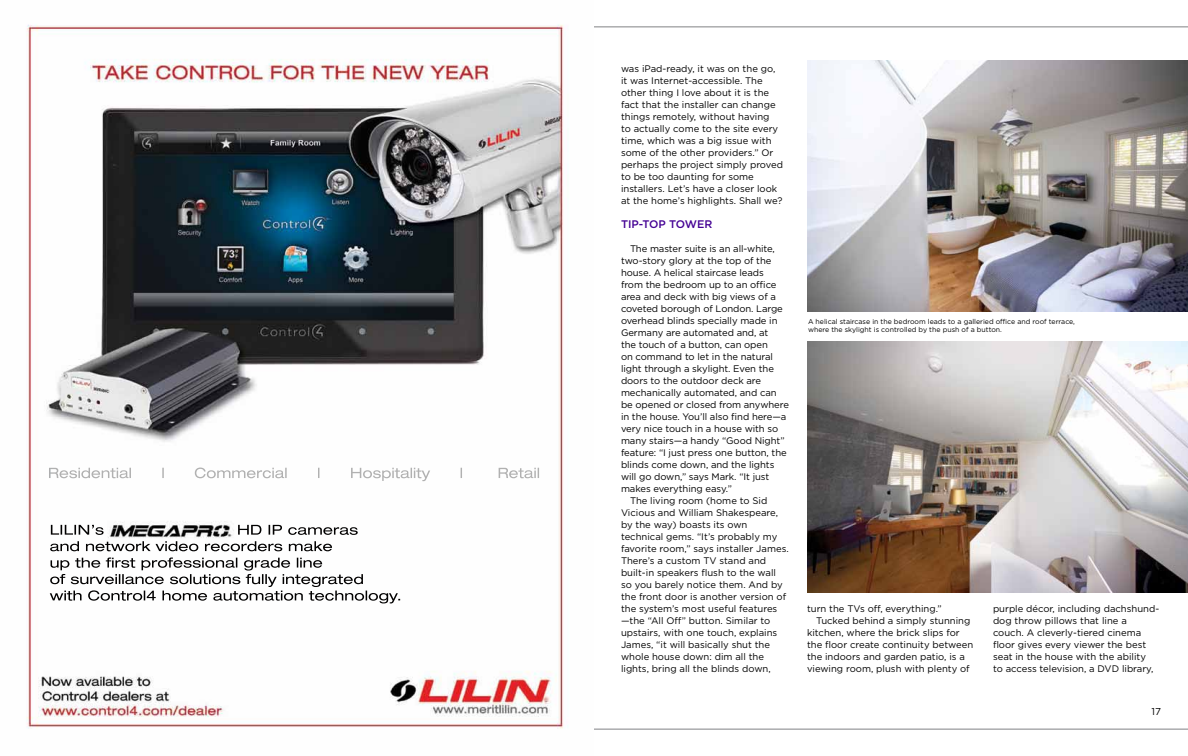
<style>
.page{position:relative;width:1188px;height:756px;background:#fff}
.page>*{position:absolute;margin:0;border:0;box-sizing:border-box;transform-origin:0 0}
.t1{font:500 11px "Gotham";color:#440294}
.t2{font:10px "Gotham";color:#000}
.t3{font:9.5px/12px "Gotham";color:#000}
.t4{font:7px/8.4px "Gotham";color:#000}
</style>
<div class="page">
<svg style="left:594px;top:729px;width:594px;height:1px"></svg>
<svg style="left:594px;top:26px;width:594px;height:1px"></svg>
<img style="left:807px;top:60px;width:381px;height:252px">
<img style="left:807px;top:341px;width:381px;height:252px">
<img style="left:26px;top:24px;width:542px;height:705px">
<p class="t3" style="left:621px;top:62px;width:164px">was iPad-ready, it was on the go, it was Internet-accessible. The other thing I love about it is the fact that the installer can change things remotely, without having<br>to actually come to the site every time, which was a big issue with some of the other providers.” Or perhaps the project simply proved to be too daunting for some installers. Let’s have a closer look at the home’s highlights. Shall we?</p>
<p class="t1" style="left:621px;top:217px;width:93px">TIP-TOP TOWER</p>
<p class="t3" style="left:630px;top:242px;width:146px">The master suite is an all-white,</p>
<p class="t3" style="left:621px;top:254px;width:152px">two-story glory at the top of the</p>
<p class="t3" style="left:621px;top:266px;width:144px">house. A helical staircase leads</p>
<p class="t3" style="left:621px;top:278px;width:157px">from the bedroom up to an office</p>
<p class="t3" style="left:621px;top:290px;width:157px">area and deck with big views of a</p>
<p class="t3" style="left:621px;top:302px;width:163px">coveted borough of London. Large</p>
<p class="t3" style="left:621px;top:314px;width:158px">overhead blinds specially made in</p>
<p class="t3" style="left:621px;top:326px;width:149px">Germany are automated and, at</p>
<p class="t3" style="left:621px;top:338px;width:148px">the touch of a button, can open</p>
<p class="t3" style="left:621px;top:350px;width:153px">on command to let in the natural</p>
<p class="t3" style="left:621px;top:362px;width:154px">light through a skylight. Even the</p>
<p class="t3" style="left:621px;top:374px;width:142px">doors to the outdoor deck are</p>
<p class="t3" style="left:621px;top:386px;width:157px">mechanically automated, and can</p>
<p class="t3" style="left:621px;top:398px;width:170px">be opened or closed from anywhere</p>
<p class="t3" style="left:621px;top:410px;width:167px">in the house. You’ll also find here—a</p>
<p class="t3" style="left:621px;top:422px;width:159px">very nice touch in a house with so</p>
<p class="t3" style="left:621px;top:434px;width:165px">many stairs—a handy “Good Night”</p>
<p class="t3" style="left:621px;top:446px;width:167px">feature: “I just press one button, the</p>
<p class="t3" style="left:621px;top:458px;width:155px">blinds come down, and the lights</p>
<p class="t3" style="left:621px;top:470px;width:150px">will go down,” says Mark. “It just</p>
<p class="t3" style="left:621px;top:482px;width:112px">makes everything easy.”</p>
<p class="t3" style="left:630px;top:494px;width:139px">The living room (home to Sid</p>
<p class="t3" style="left:621px;top:506px;width:159px">Vicious and William Shakespeare,</p>
<p class="t3" style="left:621px;top:518px;width:128px">by the way) boasts its own</p>
<p class="t3" style="left:621px;top:530px;width:158px">technical gems. “It’s probably my</p>
<p class="t3" style="left:621px;top:542px;width:169px">favorite room,” says installer James.</p>
<p class="t3" style="left:621px;top:554px;width:147px">There’s a custom TV stand and</p>
<p class="t3" style="left:621px;top:566px;width:157px">built-in speakers flush to the wall</p>
<p class="t3" style="left:621px;top:578px;width:163px">so you barely notice them. And by</p>
<p class="t3" style="left:621px;top:590px;width:167px">the front door is another version of</p>
<p class="t3" style="left:621px;top:602px;width:158px">the system’s most useful features</p>
<p class="t3" style="left:621px;top:614px;width:151px">—the “All Off” button. Similar to</p>
<p class="t3" style="left:621px;top:626px;width:158px">upstairs, with one touch, explains</p>
<p class="t3" style="left:621px;top:638px;width:151px">James, “it will basically shut the</p>
<p class="t3" style="left:621px;top:650px;width:145px">whole house down: dim all the</p>
<p class="t3" style="left:621px;top:662px;width:151px">lights, bring all the blinds down,</p>
<p class="t4" style="left:808px;top:317px;width:269px">A helical staircase in the bedroom leads to a galleried office and roof terrace, where the skylight is controlled by the push of a button.</p>
<p class="t3" style="left:807px;top:602px;width:136px">turn the TVs off, everything.”</p>
<p class="t3" style="left:816px;top:614px;width:156px">Tucked behind a simply stunning</p>
<p class="t3" style="left:807px;top:626px;width:154px">kitchen, where the brick slips for</p>
<p class="t3" style="left:807px;top:638px;width:168px">the floor create continuity between</p>
<p class="t3" style="left:807px;top:650px;width:159px">the indoors and garden patio, is a</p>
<p class="t3" style="left:807px;top:662px;width:164px">viewing room, plush with plenty of</p>
<p class="t3" style="left:993px;top:602px;width:168px">purple décor, including dachshund&shy;dog throw pillows that line a couch. A cleverly-tiered cinema floor gives every viewer the best seat in the house with the ability<br>to access television, a DVD library,</p>
<p class="t2" style="left:1151px;top:705px;width:11px">17</p>
</div>
